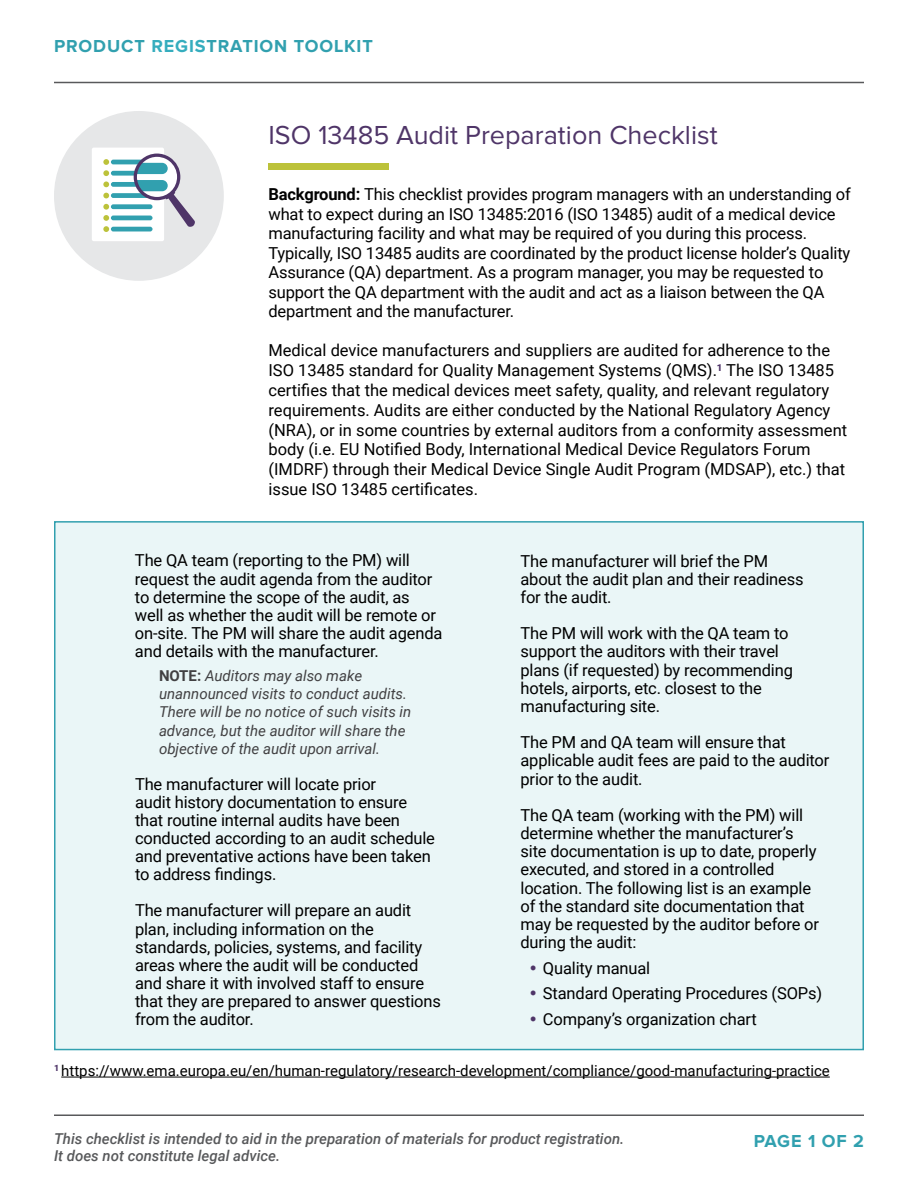
<style>
.page{position:relative;width:918px;height:1188px;background:#fff}
.page>*{position:absolute;margin:0;border:0;box-sizing:border-box;transform-origin:0 0}
.t1{font:27px "Proxima Nova";color:#4f3568}
.t2{font:700 18px "Proxima Nova";letter-spacing:.05em;color:#31a0af}
.t3{font:16.5px/18.1px "Roboto";letter-spacing:-.01em;color:#000}
.t4{font:italic 15px/18.1px "Roboto";color:#414042}
.t5{font:italic 500 15px/16.5px "Roboto";color:#58595b}
.t6{font:15px "Roboto";color:#000}
.s1{color:#35adbe}
.s2{font-weight:700}
.s3{font-weight:700;font-style:normal}
.s4{color:#4f3568}
</style>
<div class="page">
<hr style="left:54px;top:82px;width:810px;height:1px;background:#58595b">
<hr style="left:54px;top:1114px;width:810px;height:2px;background:#58595b">
<div style="left:54px;top:521px;width:810px;height:529px;background:#eaf6f7;border:2px solid #31a0af"></div>
<div style="left:268px;top:163px;width:121px;height:6px;background:#bcc23a"></div>
<div style="left:54px;top:111px;width:170px;height:170px;background:#e6e7e8;border-radius:50%"></div>
<hr style="left:61px;top:1077px;width:769px;height:1px;background:#000">
<div style="left:92px;top:148px;width:72px;height:93px;background:#fff;border-radius:2px"></div>
<div style="left:111px;top:204px;width:42px;height:5px;background:#31a0af;border-radius:2px"></div>
<hr style="left:111px;top:216px;width:42px;height:4px;background:#31a0af;border-radius:2px">
<svg style="left:103px;top:182px;width:6px;height:5px"></svg>
<div style="left:111px;top:182px;width:42px;height:5px;background:#31a0af;border-radius:2px"></div>
<div style="left:111px;top:171px;width:42px;height:5px;background:#31a0af;border-radius:2px"></div>
<svg style="left:103px;top:159px;width:6px;height:17px"></svg>
<hr style="left:111px;top:160px;width:42px;height:4px;background:#31a0af;border-radius:2px">
<svg style="left:103px;top:204px;width:6px;height:28px"></svg>
<hr style="left:111px;top:227px;width:42px;height:4px;background:#31a0af;border-radius:2px">
<svg style="left:103px;top:193px;width:6px;height:5px"></svg>
<div style="left:111px;top:193px;width:42px;height:5px;background:#31a0af;border-radius:2px"></div>
<svg style="left:134px;top:154px;width:61px;height:73px"></svg>
<p class="t2" style="left:54px;top:37px;width:320px">PRODUCT <span class="s1">REGIS</span>TRATION TOOLKIT</p>
<h1 class="t1" style="left:268px;top:123px;width:451px">ISO 13485 Audit Preparation Checklist</h1>
<p class="t3" style="left:268px;top:184px;width:584px;line-height:19.5px"><span class="s2">Background:</span> This checklist provides program managers with an understanding of what to expect during an ISO 13485:2016 (ISO 13485) audit of a medical device manufacturing facility and what may be required of you during this process.<br>Typically, ISO 13485 audits are coordinated by the product license holder’s Quality Assurance (QA) department. As a program manager, you may be requested to support the QA department with the audit and act as a liaison between the QA department and the manufacturer.</p>
<p class="t3" style="left:268px;top:340px;width:580px;line-height:19.8px">Medical device manufacturers and suppliers are audited for adherence to the ISO 13485 standard for Quality Management Systems (QMS).<sup>1</sup> The ISO 13485 certifies that the medical devices meet safety, quality, and relevant regulatory requirements. Audits are either conducted by the National Regulatory Agency (NRA), or in some countries by external auditors from a conformity assessment body (i.e. EU Notified Body, International Medical Device Regulators Forum (IMDRF) through their Medical Device Single Audit Program (MDSAP), etc.) that issue ISO 13485 certificates.</p>
<p class="t3" style="left:135px;top:551px;width:309px">The QA team (reporting to the PM) will request the audit agenda from the auditor to determine the scope of the audit, as well as whether the audit will be remote or on-site. The PM will share the audit agenda and details with the manufacturer.</p>
<p class="t4" style="left:159px;top:666px;width:254px"><span class="s3">NOTE:</span> Auditors may also make unannounced visits to conduct audits.<br>There will be no notice of such visits in advance, but the auditor will share the objective of the audit upon arrival.</p>
<p class="t3" style="left:135px;top:774px;width:302px">The manufacturer will locate prior<br>audit history documentation to ensure that routine internal audits have been conducted according to an audit schedule and preventative actions have been taken to address findings.</p>
<p class="t3" style="left:135px;top:901px;width:307px">The manufacturer will prepare an audit plan, including information on the standards, policies, systems, and facility areas where the audit will be conducted and share it with involved staff to ensure that they are prepared to answer questions from the auditor.</p>
<p class="t3" style="left:521px;top:551px;width:285px">The manufacturer will brief the PM about the audit plan and their readiness for the audit.</p>
<p class="t3" style="left:521px;top:624px;width:274px">The PM will work with the QA team to support the auditors with their travel plans (if requested) by recommending hotels, airports, etc. closest to the manufacturing site.</p>
<p class="t3" style="left:521px;top:733px;width:310px">The PM and QA team will ensure that applicable audit fees are paid to the auditor prior to the audit.</p>
<p class="t3" style="left:521px;top:805px;width:300px">The QA team (working with the PM) will determine whether the manufacturer’s site documentation is up to date, properly executed, and stored in a controlled location. The following list is an example of the standard site documentation that may be requested by the auditor before or during the audit:</p>
<p class="t3" style="left:529px;top:958px;width:122px"><span class="s4">•</span> Quality manual</p>
<p class="t3" style="left:529px;top:984px;width:294px"><span class="s4">•</span> Standard Operating Procedures (SOPs)</p>
<p class="t3" style="left:529px;top:1010px;width:229px"><span class="s4">•</span> Company’s organization chart</p>
<p class="t6" style="left:54px;top:1060px;width:777px"><sup>1</sup> https://www.ema.europa.eu/en/human-regulatory/research-development/compliance/good-manufacturing-practice</p>
<p class="t5" style="left:54px;top:1130px;width:572px">This checklist is intended to aid in the preparation of materials for product registration.<br>It does not constitute legal advice.</p>
<p class="t2" style="left:754px;top:1133px;width:112px">PAGE 1 OF 2</p>
</div>
